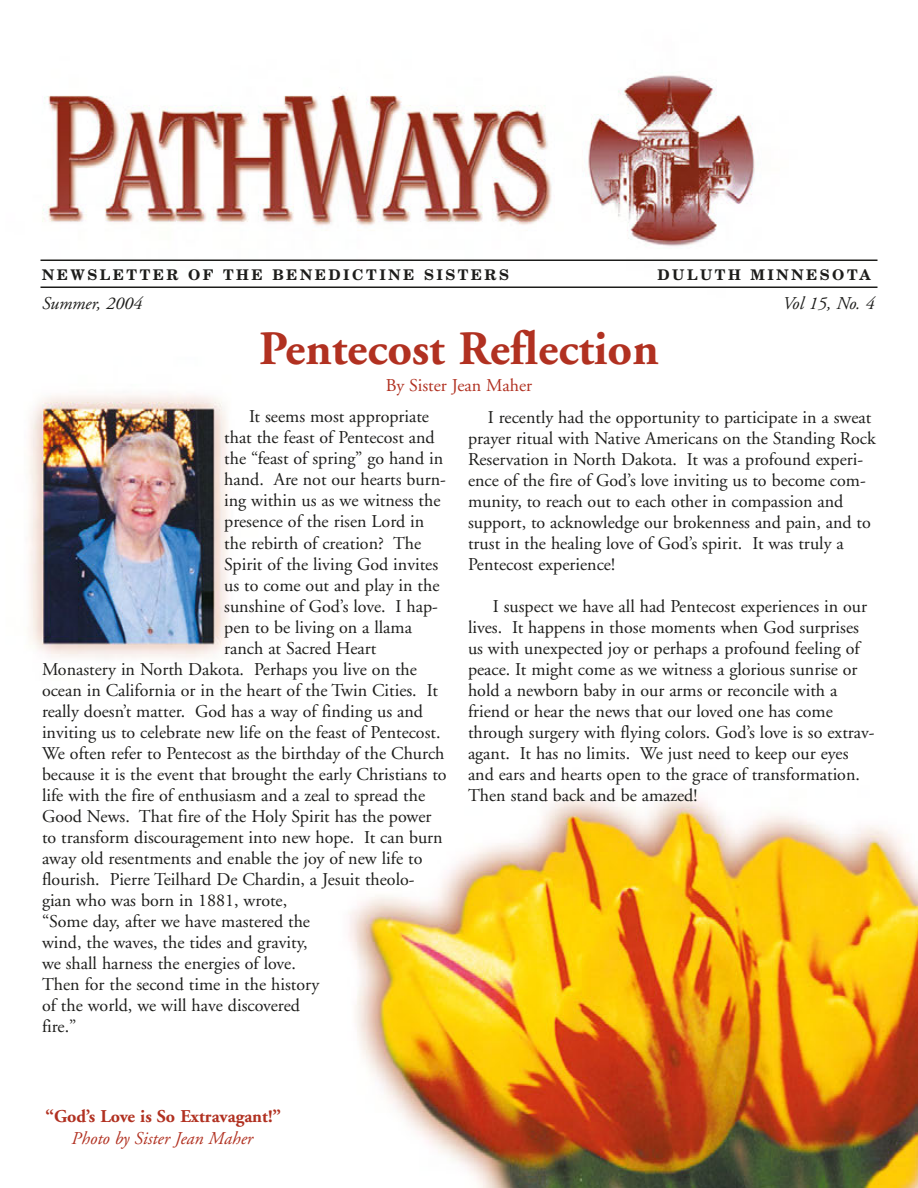
<style>
.page{position:relative;width:918px;height:1188px;background:#fff}
.page>*{position:absolute;margin:0;border:0;box-sizing:border-box;transform-origin:0 0}
.t1{font:700 48px "Adobe Garamond";color:#b13121}
.t2{font:18px/21px "Adobe Garamond";color:#1d1d1b}
.t3{font:700 18px "Adobe Garamond";color:#b13121}
.t4{font:italic 18px "Adobe Garamond";color:#b13121}
.t5{font:italic 18px "Adobe Garamond";color:#1d1d1b}
.t6{font:18px "Adobe Garamond";color:#b13121}
.t7{font:700 14.7px "New Century Schlbk";letter-spacing:.17em;color:#1d1d1b}
</style>
<div class="page">
<img style="left:29px;top:75px;width:889px;height:1113px">
<hr style="left:40px;top:260px;width:838px;height:1px;background:#1d1d1b">
<hr style="left:40px;top:286px;width:838px;height:2px;background:#1d1d1b">
<p class="t7" style="left:42px;top:269px;width:468px">NEWSLETTER OF THE BENEDICTINE SISTERS</p>
<p class="t7" style="left:657px;top:269px;width:215px">DULUTH MINNESOTA</p>
<p class="t5" style="left:42px;top:296px;width:102px">Summer, 2004</p>
<p class="t5" style="left:783px;top:296px;width:93px">Vol 15, No. 4</p>
<h1 class="t1" style="left:259px;top:329px;width:401px">Pentecost Reflection</h1>
<p class="t6" style="left:386px;top:378px;width:148px">By Sister Jean Maher</p>
<p class="t2" style="left:249px;top:408px;width:182px">It seems most appropriate</p>
<p class="t2" style="left:224px;top:429px;width:212px">that the feast of Pentecost and</p>
<p class="t2" style="left:224px;top:450px;width:221px">the “feast of spring” go hand in</p>
<p class="t2" style="left:224px;top:471px;width:223px">hand. Are not our hearts burn-</p>
<p class="t2" style="left:224px;top:492px;width:218px">ing within us as we witness the</p>
<p class="t2" style="left:224px;top:513px;width:202px">presence of the risen Lord in</p>
<p class="t2" style="left:224px;top:534px;width:199px">the rebirth of creation? The</p>
<p class="t2" style="left:224px;top:555px;width:215px">Spirit of the living God invites</p>
<p class="t2" style="left:224px;top:576px;width:217px">us to come out and play in the</p>
<p class="t2" style="left:224px;top:597px;width:215px">sunshine of God’s love. I hap-</p>
<p class="t2" style="left:224px;top:618px;width:189px">pen to be living on a llama</p>
<p class="t2" style="left:224px;top:639px;width:154px">ranch at Sacred Heart</p>
<p class="t2" style="left:42px;top:660px;width:377px">Monastery in North Dakota. Perhaps you live on the</p>
<p class="t2" style="left:42px;top:681px;width:397px">ocean in California or in the heart of the Twin Cities. It</p>
<p class="t2" style="left:42px;top:702px;width:383px">really doesn’t matter. God has a way of finding us and</p>
<p class="t2" style="left:42px;top:723px;width:400px">inviting us to celebrate new life on the feast of Pentecost.</p>
<p class="t2" style="left:42px;top:744px;width:404px">We often refer to Pentecost as the birthday of the Church</p>
<p class="t2" style="left:42px;top:765px;width:406px">because it is the event that brought the early Christians to</p>
<p class="t2" style="left:42px;top:786px;width:385px">life with the fire of enthusiasm and a zeal to spread the</p>
<p class="t2" style="left:42px;top:807px;width:391px">Good News. That fire of the Holy Spirit has the power</p>
<p class="t2" style="left:42px;top:828px;width:402px">to transform discouragement into new hope. It can burn</p>
<p class="t2" style="left:42px;top:849px;width:382px">away old resentments and enable the joy of new life to</p>
<p class="t2" style="left:42px;top:870px;width:374px">flourish. Pierre Teilhard De Chardin, a Jesuit theolo-</p>
<p class="t2" style="left:42px;top:891px;width:247px">gian who was born in 1881, wrote,</p>
<p class="t2" style="left:42px;top:912px;width:270px">“Some day, after we have mastered the</p>
<p class="t2" style="left:42px;top:933px;width:267px">wind, the waves, the tides and gravity,</p>
<p class="t2" style="left:42px;top:954px;width:255px">we shall harness the energies of love.</p>
<p class="t2" style="left:42px;top:975px;width:279px">Then for the second time in the history</p>
<p class="t2" style="left:42px;top:996px;width:260px">of the world, we will have discovered</p>
<p class="t2" style="left:42px;top:1017px;width:36px">fire.”</p>
<p class="t2" style="left:468px;top:408px;width:409px;text-indent:20px">I recently had the opportunity to participate in a sweat prayer ritual with Native Americans on the Standing Rock Reservation in North Dakota. It was a profound experi&shy;ence of the fire of God’s love inviting us to become com&shy;munity, to reach out to each other in compassion and support, to acknowledge our brokenness and pain, and to trust in the healing love of God’s spirit. It was truly a Pentecost experience!</p>
<p class="t2" style="left:468px;top:597px;width:408px;text-indent:25px">I suspect we have all had Pentecost experiences in our lives. It happens in those moments when God surprises us with unexpected joy or perhaps a profound feeling of peace. It might come as we witness a glorious sunrise or hold a newborn baby in our arms or reconcile with a friend or hear the news that our loved one has come through surgery with flying colors. God’s love is so extrav&shy;agant. It has no limits. We just need to keep our eyes and ears and hearts open to the grace of transformation.<br>Then stand back and be amazed!</p>
<p class="t3" style="left:46px;top:1109px;width:237px">“God’s Love is So Extravagant!”</p>
<p class="t4" style="left:72px;top:1131px;width:183px">Photo by Sister Jean Maher</p>
</div>
